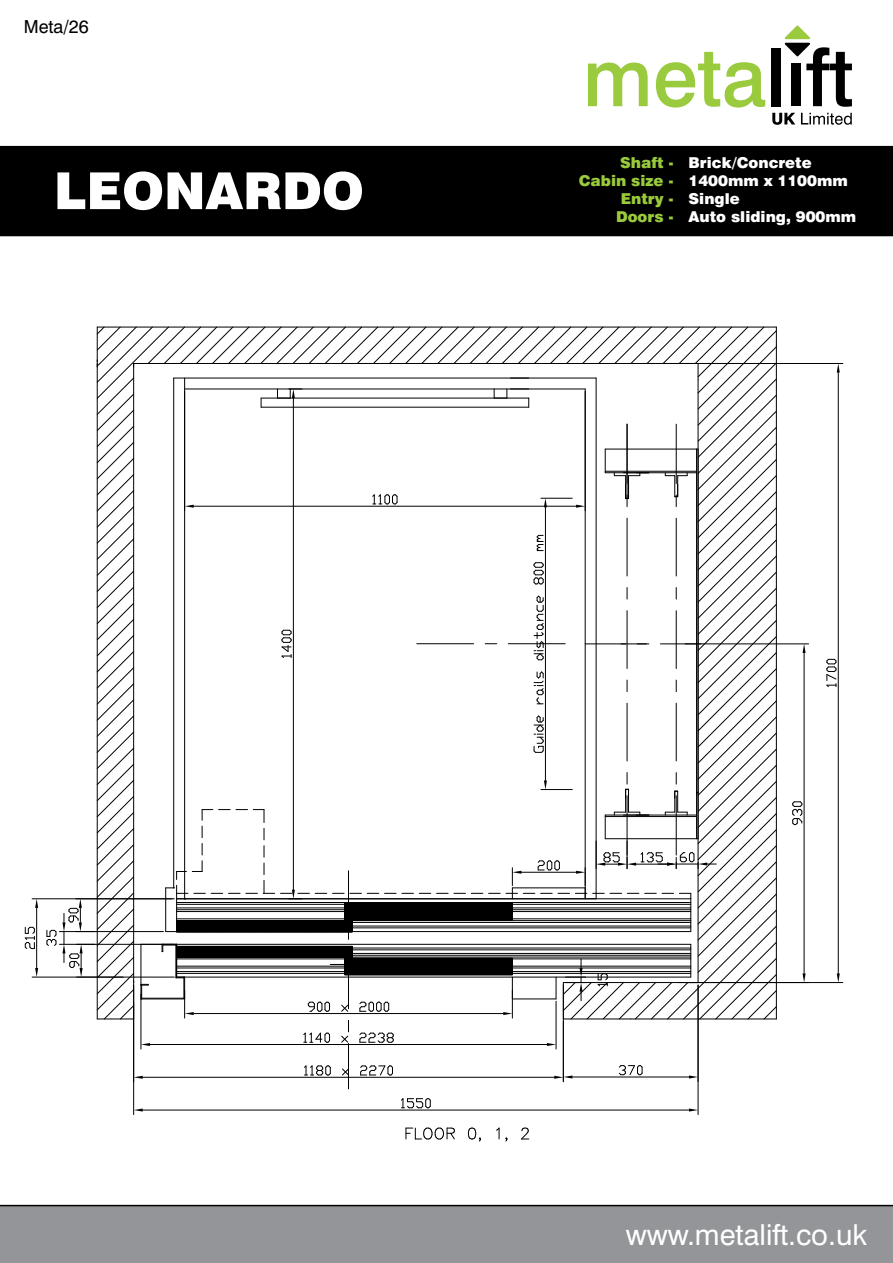
<style>
.page{position:relative;width:893px;height:1263px;background:#fff}
.page>*{position:absolute;margin:0;border:0;box-sizing:border-box;transform-origin:0 0}
.t1{font:900 51px "Swiss 721 BT";color:#fff}
.t2{font:28.95px "Swiss 721 BT";color:#fff}
.t3{font:18px "Swiss 721 BT";color:#000}
.t4{font:900 15px/18px "Swiss 721 BT";color:#fff}
.t5{font:900 15px/18px "Swiss 721 BT";color:#99ca3c;text-align:right}
</style>
<div class="page">
<svg style="left:588px;top:63px;width:60px;height:43px"></svg>
<svg style="left:656px;top:52px;width:109px;height:56px"></svg>
<div style="left:772px;top:48px;width:9px;height:58px;background:#000"></div>
<svg style="left:785px;top:26px;width:67px;height:81px"></svg>
<svg style="left:772px;top:113px;width:23px;height:12px"></svg>
<svg style="left:801px;top:113px;width:51px;height:12px"></svg>
<div style="left:0;top:146px;width:893px;height:90px;background:#000"></div>
<div style="left:0;top:1205px;width:893px;height:58px;background:#939598"></div>
<svg style="left:405px;top:1127px;width:50px;height:13px"></svg>
<svg style="left:467px;top:1127px;width:14px;height:15px"></svg>
<svg style="left:496px;top:1127px;width:12px;height:15px"></svg>
<svg style="left:521px;top:1127px;width:8px;height:13px"></svg>
<hr style="left:678px;top:363px;width:165px;height:1px;background:#000">
<hr style="left:678px;top:982px;width:165px;height:1px;background:#000">
<hr style="left:838px;top:373px;width:1px;height:600px;background:#000">
<svg style="left:837px;top:364px;width:3px;height:9px"></svg>
<svg style="left:837px;top:973px;width:3px;height:9px"></svg>
<svg style="left:826px;top:658px;width:11px;height:30px"></svg>
<hr style="left:572px;top:1076px;width:117px;height:1px;background:#000">
<svg style="left:689px;top:1075px;width:9px;height:3px"></svg>
<svg style="left:618px;top:1065px;width:25px;height:11px"></svg>
<hr style="left:133px;top:985px;width:1px;height:129px;background:#000">
<hr style="left:698px;top:985px;width:1px;height:129px;background:#000">
<hr style="left:143px;top:1109px;width:546px;height:1px;background:#000">
<svg style="left:134px;top:1108px;width:9px;height:3px"></svg>
<svg style="left:689px;top:1108px;width:9px;height:3px"></svg>
<svg style="left:401px;top:1098px;width:30px;height:11px"></svg>
<hr style="left:685px;top:643px;width:124px;height:1px;background:#000">
<hr style="left:804px;top:653px;width:1px;height:320px;background:#000">
<svg style="left:803px;top:644px;width:3px;height:9px"></svg>
<svg style="left:803px;top:973px;width:3px;height:9px"></svg>
<svg style="left:792px;top:801px;width:11px;height:25px"></svg>
<hr style="left:348px;top:1043px;width:1px;height:46px;background:#000">
<hr style="left:556px;top:1001px;width:1px;height:48px;background:#000">
<hr style="left:140px;top:994px;width:1px;height:55px;background:#000">
<hr style="left:563px;top:1021px;width:1px;height:61px;background:#000">
<hr style="left:143px;top:1077px;width:411px;height:1px;background:#000">
<svg style="left:554px;top:1075px;width:18px;height:4px"></svg>
<svg style="left:134px;top:1076px;width:9px;height:3px"></svg>
<svg style="left:304px;top:1065px;width:27px;height:11px"></svg>
<svg style="left:342px;top:1068px;width:6px;height:8px"></svg>
<svg style="left:360px;top:1065px;width:33px;height:11px"></svg>
<hr style="left:76px;top:931px;width:87px;height:1px;background:#000">
<hr style="left:77px;top:944px;width:97px;height:1px;background:#000">
<svg style="left:45px;top:899px;width:38px;height:77px"></svg>
<svg style="left:96px;top:326px;width:682px;height:720px"></svg>
<hr style="left:32px;top:898px;width:140px;height:1px;background:#000">
<hr style="left:32px;top:976px;width:91px;height:1px;background:#000">
<hr style="left:36px;top:908px;width:1px;height:60px;background:#000">
<svg style="left:35px;top:899px;width:3px;height:9px"></svg>
<svg style="left:35px;top:968px;width:3px;height:9px"></svg>
<svg style="left:24px;top:926px;width:11px;height:24px"></svg>
<p class="t3" style="left:24px;top:16px;width:66px">Meta/26</p>
<h1 class="t1" style="left:54px;top:160px;width:311px">LEONARDO</h1>
<p class="t5" style="left:579px;top:154px;width:96px">Shaft -<br>Cabin size -<br>Entry -<br>Doors -</p>
<p class="t4" style="left:689px;top:154px;width:169px">Brick/Concrete<br>1400mm x 1100mm<br>Single<br>Auto sliding, 900mm</p>
<h2 class="t2" style="left:626px;top:1217px;width:243px">www.metalift.co.uk</h2>
</div>
